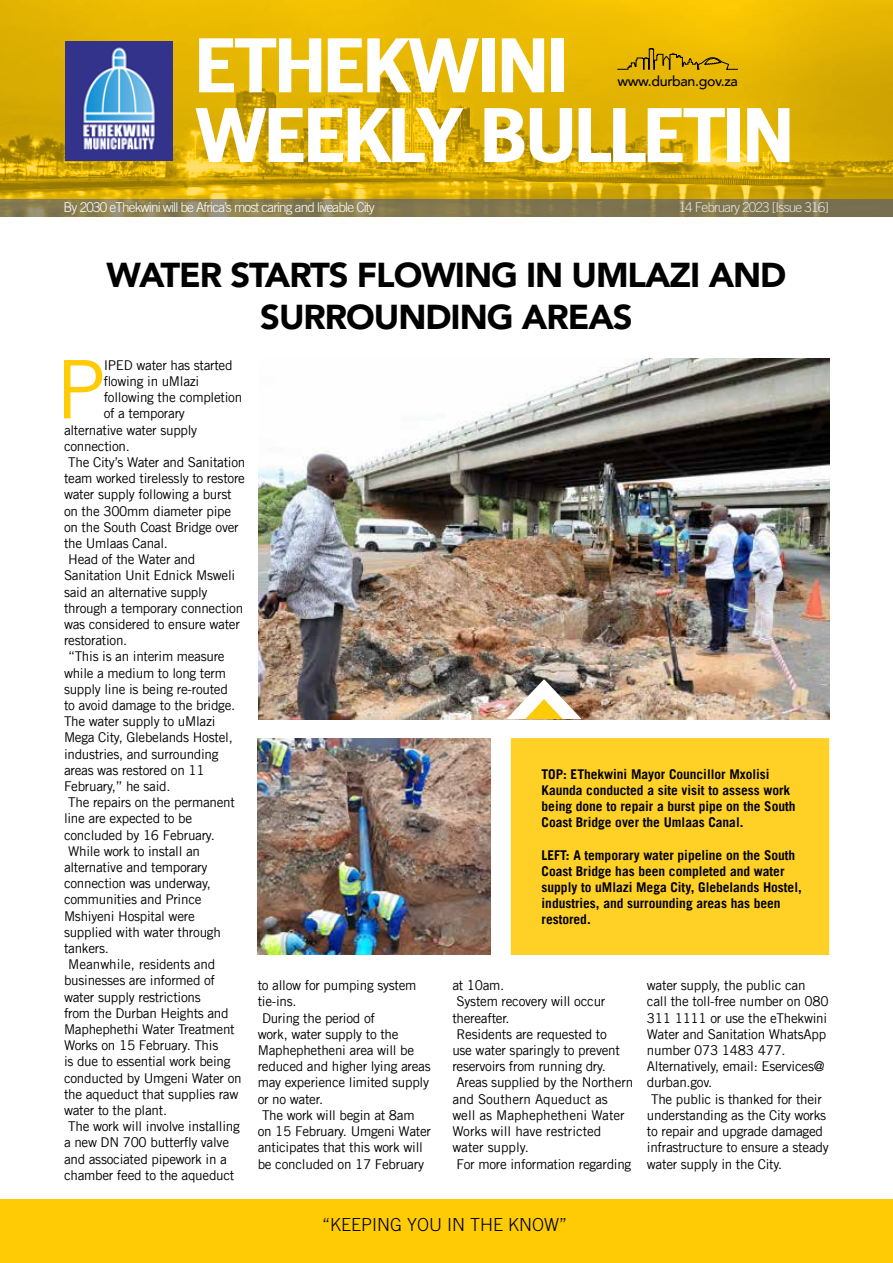
<style>
.page{position:relative;width:893px;height:1263px;background:#fff}
.page>*{position:absolute;margin:0;border:0;box-sizing:border-box;transform-origin:0 0}
.t1{font:80.85px "Trade Gothic LT";color:#ffcb05}
.t2{font:700 74.7px/69.8px "Trade Gothic LT";letter-spacing:-.06em;color:#fff;scale:1.2 1}
.t3{font:900 34.5px/41.4px "Avenir";letter-spacing:-.03em;color:#000;text-align:center}
.t4{font:300 18px "Trade Gothic LT Std";color:#000}
.t5{font:500 14.25px "Avenir";letter-spacing:-.025em;color:#000}
.t6{font:13.5px "Trade Gothic LT";letter-spacing:-.02em;color:#000}
.t7{font:700 13.5px/16.2px "Trade Gothic LT";letter-spacing:-.005em;color:#000}
.t8{font:300 13.5px "Trade Gothic LT Std";letter-spacing:-.06em;color:#fff}
</style>
<div class="page">
<div style="left:0;top:1199px;width:893px;height:64px;background:#ffcb05"></div>
<svg style="left:0;top:0;width:893px;height:199px;background:#deb004"></svg>
<img style="left:65px;top:42px;width:108px;height:119px">
<svg style="left:617px;top:48px;width:122px;height:22px;background:#caa101"></svg>
<svg style="left:0;top:199px;width:893px;height:17px;background:#847a52"></svg>
<img style="left:259px;top:359px;width:570px;height:360px">
<img style="left:258px;top:738px;width:233px;height:216px">
<div style="left:511px;top:738px;width:318px;height:217px;background:#ffd126;border:2px solid #ffcb05"></div>
<img style="left:506px;top:679px;width:76px;height:40px">
<h2 class="t2" style="left:193px;top:30px;width:503px">ETHEKWINI<br>WEEKLY BULLETIN</h2>
<p class="t5" style="left:617px;top:69px;width:122px">www.durban.gov.za</p>
<p class="t8" style="left:63px;top:199px;width:313px">By 2030 eThekwini will be Africa’s most caring and liveable City</p>
<p class="t8" style="left:678px;top:199px;width:152px">14 February 2023 [Issue 316]</p>
<h3 class="t3" style="left:107px;top:254px;width:681px">WATER STARTS FLOWING IN UMLAZI AND<br>SURROUNDING AREAS</h3>
<h1 class="t1" style="left:56px;top:341px;width:51px">P</h1>
<p class="t6" style="left:104px;top:357px;width:130px">IPED water has started</p>
<p class="t6" style="left:104px;top:373px;width:97px">flowing in uMlazi</p>
<p class="t6" style="left:104px;top:389px;width:140px">following the completion</p>
<p class="t6" style="left:104px;top:405px;width:83px">of a temporary</p>
<p class="t6" style="left:64px;top:422px;width:135px">alternative water supply</p>
<p class="t6" style="left:64px;top:438px;width:67px">connection.</p>
<p class="t6" style="left:68px;top:454px;width:179px">The City’s Water and Sanitation</p>
<p class="t6" style="left:64px;top:470px;width:183px">team worked tirelessly to restore</p>
<p class="t6" style="left:64px;top:486px;width:169px">water supply following a burst</p>
<p class="t6" style="left:64px;top:503px;width:169px">on the 300mm diameter pipe</p>
<p class="t6" style="left:64px;top:519px;width:176px">on the South Coast Bridge over</p>
<p class="t6" style="left:64px;top:535px;width:106px">the Umlaas Canal.</p>
<p class="t6" style="left:68px;top:551px;width:129px">Head of the Water and</p>
<p class="t6" style="left:64px;top:567px;width:173px">Sanitation Unit Ednick Msweli</p>
<p class="t6" style="left:64px;top:584px;width:145px">said an alternative supply</p>
<p class="t6" style="left:64px;top:600px;width:181px">through a temporary connection</p>
<p class="t6" style="left:64px;top:616px;width:177px">was considered to ensure water</p>
<p class="t6" style="left:64px;top:632px;width:65px">restoration.</p>
<p class="t6" style="left:68px;top:648px;width:158px">“This is an interim measure</p>
<p class="t6" style="left:64px;top:665px;width:164px">while a medium to long term</p>
<p class="t6" style="left:64px;top:681px;width:165px">supply line is being re-routed</p>
<p class="t6" style="left:64px;top:697px;width:173px">to avoid damage to the bridge.</p>
<p class="t6" style="left:64px;top:713px;width:153px">The water supply to uMlazi</p>
<p class="t6" style="left:64px;top:729px;width:170px">Mega City, Glebelands Hostel,</p>
<p class="t6" style="left:64px;top:746px;width:156px">industries, and surrounding</p>
<p class="t6" style="left:64px;top:762px;width:142px">areas was restored on 11</p>
<p class="t6" style="left:64px;top:778px;width:108px">February,” he said.</p>
<p class="t6" style="left:68px;top:794px;width:168px">The repairs on the permanent</p>
<p class="t6" style="left:64px;top:810px;width:130px">line are expected to be</p>
<p class="t6" style="left:64px;top:827px;width:152px">concluded by 16 February.</p>
<p class="t6" style="left:68px;top:843px;width:133px">While work to install an</p>
<p class="t6" style="left:64px;top:859px;width:145px">alternative and temporary</p>
<p class="t6" style="left:64px;top:875px;width:148px">connection was underway,</p>
<p class="t6" style="left:64px;top:891px;width:139px">communities and Prince</p>
<p class="t6" style="left:64px;top:908px;width:132px">Mshiyeni Hospital were</p>
<p class="t6" style="left:64px;top:924px;width:158px">supplied with water through</p>
<p class="t6" style="left:64px;top:940px;width:46px">tankers.</p>
<p class="t6" style="left:68px;top:956px;width:148px">Meanwhile, residents and</p>
<p class="t6" style="left:64px;top:972px;width:153px">businesses are informed of</p>
<p class="t6" style="left:64px;top:989px;width:138px">water supply restrictions</p>
<p class="t6" style="left:64px;top:1005px;width:166px">from the Durban Heights and</p>
<p class="t6" style="left:64px;top:1021px;width:172px">Maphephethi Water Treatment</p>
<p class="t6" style="left:64px;top:1037px;width:156px">Works on 15 February. This</p>
<p class="t6" style="left:64px;top:1053px;width:168px">is due to essential work being</p>
<p class="t6" style="left:64px;top:1070px;width:179px">conducted by Umgeni Water on</p>
<p class="t6" style="left:64px;top:1086px;width:176px">the aqueduct that supplies raw</p>
<p class="t6" style="left:64px;top:1102px;width:105px">water to the plant.</p>
<p class="t6" style="left:68px;top:1118px;width:173px">The work will involve installing</p>
<p class="t6" style="left:64px;top:1134px;width:167px">a new DN 700 butterfly valve</p>
<p class="t6" style="left:64px;top:1151px;width:164px">and associated pipework in a</p>
<p class="t6" style="left:64px;top:1167px;width:172px">chamber feed to the aqueduct</p>
<p class="t6" style="left:258px;top:977px;width:160px">to allow for pumping system</p>
<p class="t6" style="left:258px;top:993px;width:40px">tie-ins.</p>
<p class="t6" style="left:262px;top:1010px;width:114px">During the period of</p>
<p class="t6" style="left:258px;top:1026px;width:142px">work, water supply to the</p>
<p class="t6" style="left:258px;top:1042px;width:158px">Maphephetheni area will be</p>
<p class="t6" style="left:258px;top:1058px;width:174px">reduced and higher lying areas</p>
<p class="t6" style="left:258px;top:1074px;width:173px">may experience limited supply</p>
<p class="t6" style="left:258px;top:1091px;width:67px">or no water.</p>
<p class="t6" style="left:262px;top:1107px;width:154px">The work will begin at 8am</p>
<p class="t6" style="left:258px;top:1123px;width:175px">on 15 February. Umgeni Water</p>
<p class="t6" style="left:258px;top:1139px;width:167px">anticipates that this work will</p>
<p class="t6" style="left:258px;top:1155px;width:168px">be concluded on 17 February</p>
<p class="t7" style="left:542px;top:765px;width:255px">TOP: EThekwini Mayor Councillor Mxolisi Kaunda conducted a site visit to assess work being done to repair a burst pipe on the South Coast Bridge over the Umlaas Canal.</p>
<p class="t7" style="left:542px;top:846px;width:262px">LEFT: A temporary water pipeline on the South Coast Bridge has been completed and water supply to uMlazi Mega City, Glebelands Hostel, industries, and surrounding areas has been restored.</p>
<p class="t6" style="left:452px;top:977px;width:54px">at 10am.</p>
<p class="t6" style="left:457px;top:993px;width:150px">System recovery will occur</p>
<p class="t6" style="left:452px;top:1010px;width:59px">thereafter.</p>
<p class="t6" style="left:457px;top:1026px;width:152px">Residents are requested to</p>
<p class="t6" style="left:452px;top:1042px;width:169px">use water sparingly to prevent</p>
<p class="t6" style="left:452px;top:1058px;width:155px">reservoirs from running dry.</p>
<p class="t6" style="left:457px;top:1074px;width:178px">Areas supplied by the Northern</p>
<p class="t6" style="left:452px;top:1091px;width:157px">and Southern Aqueduct as</p>
<p class="t6" style="left:452px;top:1107px;width:174px">well as Maphephetheni Water</p>
<p class="t6" style="left:452px;top:1123px;width:151px">Works will have restricted</p>
<p class="t6" style="left:452px;top:1139px;width:78px">water supply.</p>
<p class="t6" style="left:457px;top:1155px;width:176px">For more information regarding</p>
<p class="t6" style="left:647px;top:977px;width:160px">water supply, the public can</p>
<p class="t6" style="left:647px;top:993px;width:183px">call the toll-free number on 080</p>
<p class="t6" style="left:647px;top:1010px;width:182px">311 1111 or use the eThekwini</p>
<p class="t6" style="left:647px;top:1026px;width:181px">Water and Sanitation WhatsApp</p>
<p class="t6" style="left:647px;top:1042px;width:140px">number 073 1483 477.</p>
<p class="t6" style="left:647px;top:1058px;width:179px">Alternatively, email: Eservices@</p>
<p class="t6" style="left:647px;top:1074px;width:67px">durban.gov.</p>
<p class="t6" style="left:651px;top:1091px;width:172px">The public is thanked for their</p>
<p class="t6" style="left:647px;top:1107px;width:181px">understanding as the City works</p>
<p class="t6" style="left:647px;top:1123px;width:178px">to repair and upgrade damaged</p>
<p class="t6" style="left:647px;top:1139px;width:183px">infrastructure to ensure a steady</p>
<p class="t6" style="left:647px;top:1155px;width:137px">water supply in the City.</p>
<h3 class="t4" style="left:322px;top:1213px;width:247px">“KEEPING YOU IN THE KNOW”</h3>
</div>
